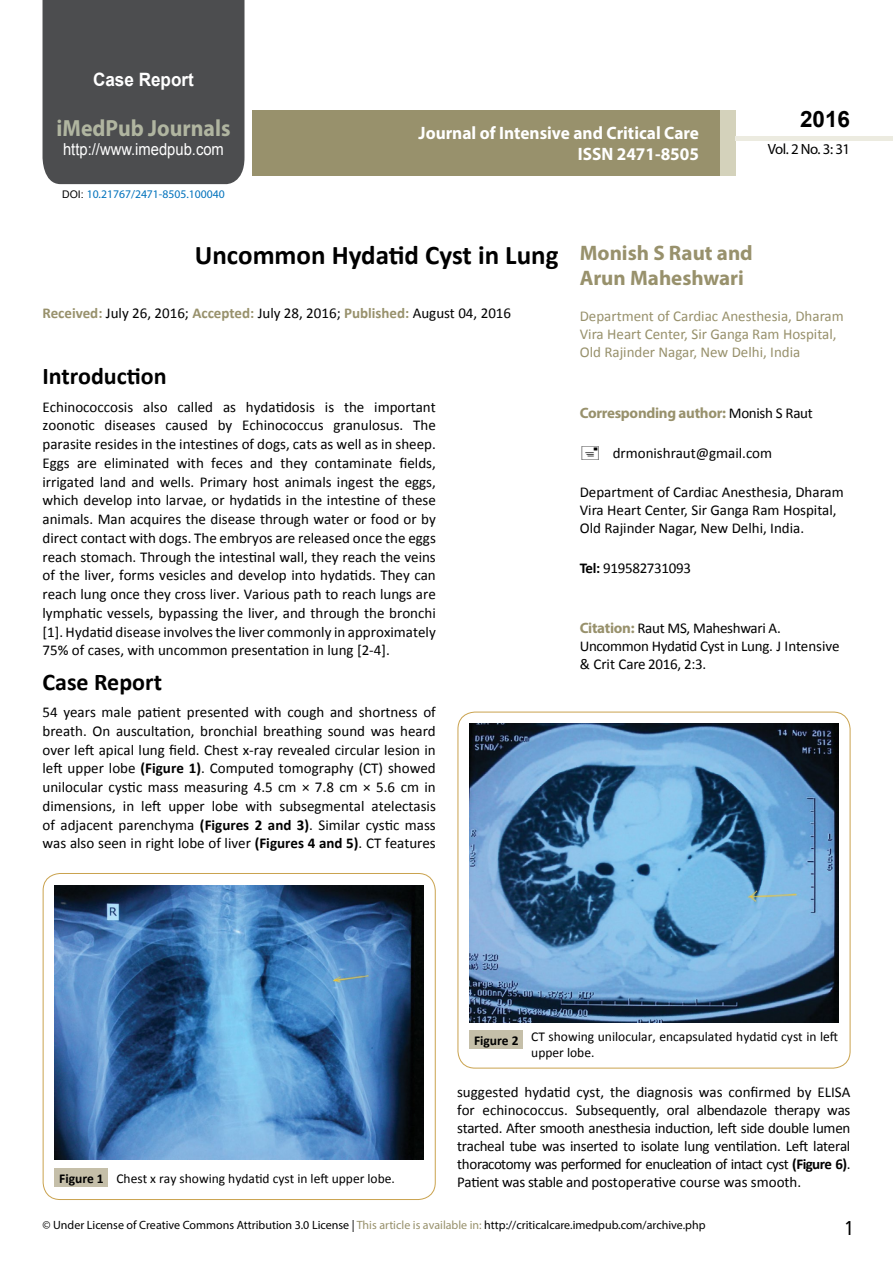
<style>
.page{position:relative;width:893px;height:1263px;background:#fff}
.page>*{position:absolute;margin:0;border:0;box-sizing:border-box;transform-origin:0 0}
.t1{font:700 27px "Calibri";color:#000}
.t2{font:25.5px "Tunga";color:#000}
.t3{font:700 24px "Calibri";color:#000}
.t4{font:700 23.4px "Myriad Pro";color:#b0b5a0;scale:.93 1}
.t5{font:700 22.5px "Arial";color:#000}
.t6{font:700 21px/25.2px "Myriad Pro";color:#98916c}
.t7{font:700 18.45px "Arial";color:#fff;scale:.93 1}
.t8{font:700 18px/21.6px "Myriad Pro";color:#fff;text-align:right;scale:.96 1}
.t9{font:16.5px "Arial";color:#fff;scale:.89 1}
.t10{font:15px/18.8px "Calibri";color:#000;text-align:justify}
.t11{font:15px/18px "Calibri";color:#98916c}
.t12{font:15px/18px "Calibri";letter-spacing:-.02em;color:#000}
.t13{font:700 15px "Myriad Pro";letter-spacing:-.02em;color:#98916c}
.t14{font:14.85px "Myriad Pro";letter-spacing:-.03em;color:#000}
.t15{font:13.5px/16.2px "Calibri";color:#000}
.t16{font:12px "Myriad Pro";color:#000}
.t17{font:11.7px "Myriad Pro";color:#0072bc}
.s1{font-family:"Arial";font-size:10.5px;color:#000}
.s2{font-weight:700;color:#98916c}
.s3{font-weight:700}
.s4{font-family:"Calibri";font-weight:400;color:#000}
.s5{font-family:"Myriad Pro";font-weight:700;color:#98916c}
.s6{color:#98916c}
</style>
<div class="page">
<div style="left:252px;top:110px;width:469px;height:66px;background:#98916c"></div>
<div style="left:720px;top:110px;width:16px;height:66px;background:#d4d2bb"></div>
<div style="left:43px;top:0;width:201px;height:184px;background:#4c4d4f"></div>
<hr style="left:736px;top:137px;width:157px;height:4px;background:#ecebe0">
<div style="left:43px;top:873px;width:393px;height:327px;border:1px solid #caa34f;border-radius:17px"></div>
<img style="left:55px;top:886px;width:368px;height:274px">
<div style="left:55px;top:1168px;width:53px;height:19px;background:#c5bfa9"></div>
<div style="left:458px;top:712px;width:392px;height:356px;border:1px solid #caa34f;border-radius:17px"></div>
<img style="left:470px;top:723px;width:368px;height:299px">
<div style="left:470px;top:1031px;width:53px;height:18px;background:#c5bfa9"></div>
<p class="t7" style="left:93px;top:67px;width:110px">Case Report</p>
<h3 class="t4" style="left:57px;top:113px;width:188px">iMedPub Journals</h3>
<p class="t9" style="left:63px;top:138px;width:182px">http://www.imedpub.com</p>
<p class="t17" style="left:62px;top:187px;width:164px"><span class="s1">DOI:</span> 10.21767/2471-8505.100040</p>
<p class="t8" style="left:419px;top:121px;width:294px">Journal of Intensive and Critical Care<br>ISSN 2471-8505</p>
<h3 class="t5" style="left:800px;top:104px;width:52px">2016</h3>
<p class="t14" style="left:768px;top:140px;width:84px">Vol. 2 No. 3: 31</p>
<h1 class="t1" style="left:195px;top:238px;width:365px">Uncommon Hydatid Cyst in Lung</h1>
<p class="t10" style="left:43px;top:304px;width:470px"><span class="s2">Received:</span> July 26, 2016; <span class="s2">Accepted:</span> July 28, 2016; <span class="s2">Published:</span> August 04, 2016</p>
<h3 class="t3" style="left:43px;top:361px;width:126px">Introduction</h3>
<p class="t10" style="left:43px;top:397px;width:395px">Echinococcosis also called as hydatidosis is the important zoonotic diseases caused by Echinococcus granulosus. The parasite resides in the intestines of dogs, cats as well as in sheep.<br>Eggs are eliminated with feces and they contaminate fields, irrigated land and wells. Primary host animals ingest the eggs, which develop into larvae, or hydatids in the intestine of these animals. Man acquires the disease through water or food or by direct contact with dogs. The embryos are released once the eggs reach stomach. Through the intestinal wall, they reach the veins of the liver, forms vesicles and develop into hydatids. They can reach lung once they cross liver. Various path to reach lungs are lymphatic vessels, bypassing the liver, and through the bronchi [1]. Hydatid disease involves the liver commonly in approximately 75% of cases, with uncommon presentation in lung [2-4].</p>
<h3 class="t3" style="left:43px;top:667px;width:121px">Case Report</h3>
<p class="t10" style="left:43px;top:703px;width:395px">54 years male patient presented with cough and shortness of breath. On auscultation, bronchial breathing sound was heard over left apical lung field. Chest x-ray revealed circular lesion in left upper lobe <span class="s3">(Figure 1)</span>. Computed tomography (CT) showed unilocular cystic mass measuring 4.5 cm × 7.8 cm × 5.6 cm in dimensions, in left upper lobe with subsegmental atelectasis of adjacent parenchyma <span class="s3">(Figures 2 and 3)</span>. Similar cystic mass was also seen in right lobe of liver <span class="s3">(Figures 4 and 5)</span>. CT features</p>
<h3 class="t6" style="left:580px;top:240px;width:175px">Monish S Raut and<br>Arun Maheshwari</h3>
<p class="t11" style="left:580px;top:307px;width:266px">Department of Cardiac Anesthesia, Dharam<br>Vira Heart Center, Sir Ganga Ram Hospital,<br>Old Rajinder Nagar, New Delhi, India</p>
<p class="t13" style="left:580px;top:403px;width:235px">Corresponding author: <span class="s4">Monish S Raut</span></p>
<p class="t10" style="left:613px;top:444px;width:161px">drmonishraut@gmail.com</p>
<p class="t10" style="left:580px;top:483px;width:266px;line-height:18px;text-align:left">Department of Cardiac Anesthesia, Dharam<br>Vira Heart Center, Sir Ganga Ram Hospital,<br>Old Rajinder Nagar, New Delhi, India.</p>
<p class="t12" style="left:580px;top:559px;width:113px"><span class="s3">Tel:</span> 919582731093</p>
<p class="t12" style="left:580px;top:619px;width:261px"><span class="s5">Citation:</span> Raut MS, Maheshwari A.<br>Uncommon Hydatid Cyst in Lung. J Intensive &amp; Crit Care 2016, 2:3.</p>
<p class="t15" style="left:59px;top:1170px;width:337px"><span class="s3">Figure 1</span> Chest x ray showing hydatid cyst in left upper lobe.</p>
<p class="t15" style="left:531px;top:1028px;width:308px;text-indent:-57px"><span class="s3">Figure 2</span> CT showing unilocular, encapsulated hydatid cyst in left upper lobe.</p>
<p class="t10" style="left:457px;top:1083px;width:395px;line-height:18.1px">suggested hydatid cyst, the diagnosis was confirmed by ELISA for echinococcus. Subsequently, oral albendazole therapy was started. After smooth anesthesia induction, left side double lumen tracheal tube was inserted to isolate lung ventilation. Left lateral thoracotomy was performed for enucleation of intact cyst <span class="s3">(Figure 6)</span>.<br>Patient was stable and postoperative course was smooth.</p>
<p class="t16" style="left:43px;top:1218px;width:664px">© Under License of Creative Commons Attribution 3.0 License | <span class="s6">This article is available in:</span> http://criticalcare.imedpub.com/archive.php</p>
<h2 class="t2" style="left:845px;top:1211px;width:9px">1</h2>
</div>
